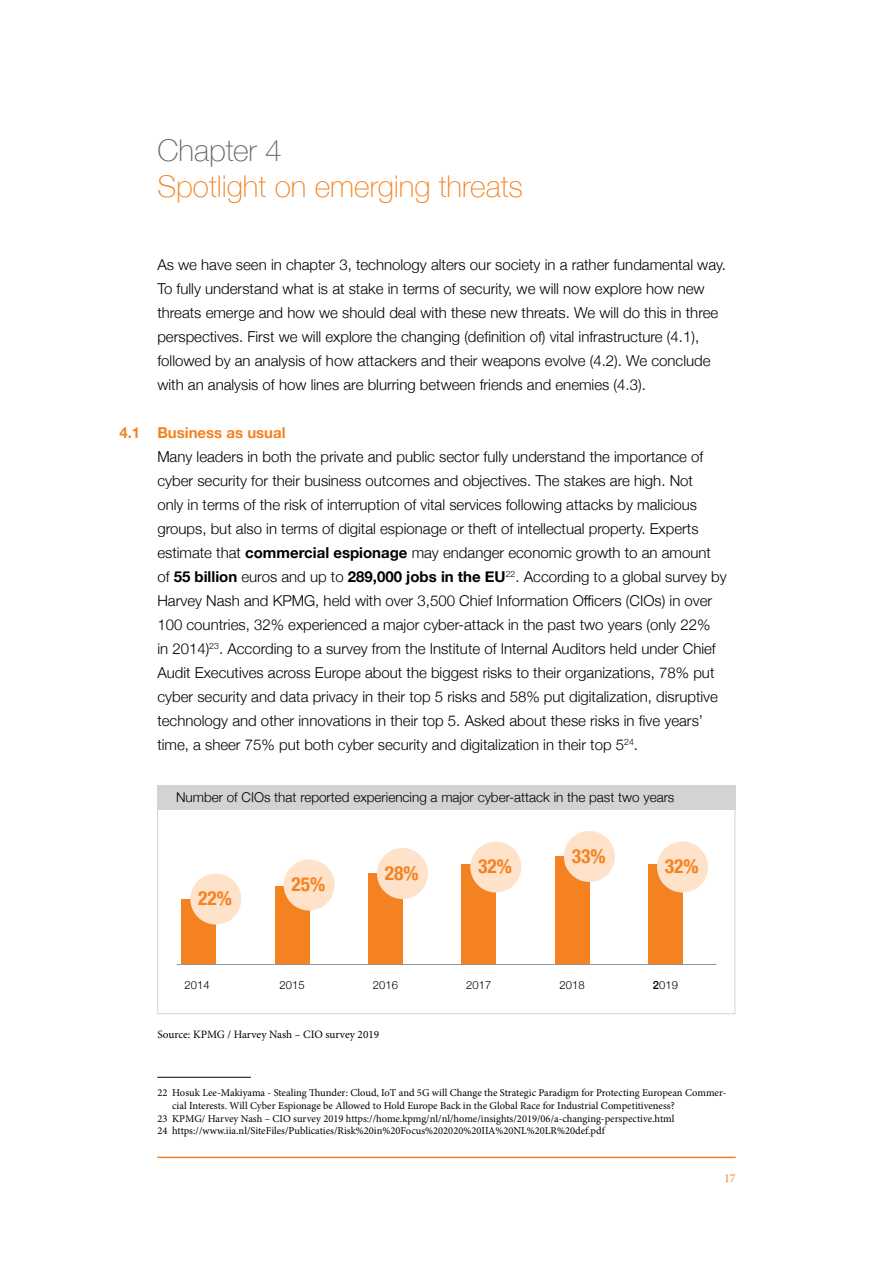
<style>
.page{position:relative;width:893px;height:1263px;background:#fff}
.page>*{position:absolute;margin:0;border:0;box-sizing:border-box;transform-origin:0 0}
.kop_chapter_1_20_pts{font:100 30px "Helvetica Neue";color:#f58220}
.kop_chapter_1_20_pts-2{font:100 30px "Helvetica Neue";color:#636466}
.t1{font:700 condensed 19.5px "Helvetica Neue";color:#f58220}
.platte_tekst_Helveti{font:300 15px/24px "Helvetica Neue";color:#000}
.platte_tekst_Helveti-2{font:700 15px "Helvetica Neue";color:#f58220}
.platte_tekst_Helveti-3{font:300 13.5px "Helvetica Neue";color:#000}
.t2{font:12px "Minion Pro";color:#f58220}
.platte_tekst_Minion{font:11.25px "Minion Pro";color:#000}
.t3{font:300 11.25px "Helvetica Neue";color:#000}
.voetnoot{font:10.5px/12.6px "Minion Pro";color:#000}
.s1{font-weight:700}
.s2{font-weight:500}
</style>
<div class="page">
<hr style="left:157px;top:1156px;width:579px;height:2px;background:#f58220">
<hr style="left:157px;top:1077px;width:94px;height:1px;background:#000">
<div style="left:157px;top:785px;width:579px;height:25px;background:#d1d3d4"></div>
<div style="left:157px;top:785px;width:578px;height:229px;border:1px solid #d1d3d4"></div>
<div style="left:182px;top:899px;width:34px;height:65px;background:#f58220"></div>
<div style="left:275px;top:886px;width:34px;height:78px;background:#f58220"></div>
<div style="left:368px;top:873px;width:34px;height:91px;background:#f58220"></div>
<div style="left:462px;top:863px;width:34px;height:101px;background:#f58220"></div>
<div style="left:555px;top:856px;width:34px;height:108px;background:#f58220"></div>
<div style="left:648px;top:863px;width:34px;height:101px;background:#f58220"></div>
<div style="left:190px;top:873px;width:51px;height:51px;background:#fee2c9;border-radius:50%"></div>
<div style="left:284px;top:859px;width:51px;height:51px;background:#fee2c9;border-radius:50%"></div>
<div style="left:377px;top:848px;width:51px;height:51px;background:#fee2c9;border-radius:50%"></div>
<div style="left:470px;top:841px;width:51px;height:51px;background:#fee2c9;border-radius:50%"></div>
<div style="left:564px;top:831px;width:51px;height:51px;background:#fee2c9;border-radius:50%"></div>
<div style="left:657px;top:841px;width:51px;height:51px;background:#fee2c9;border-radius:50%"></div>
<hr style="left:177px;top:964px;width:539px;height:1px;background:#939598">
<p class="kop_chapter_1_20_pts-2" style="left:157px;top:127px;width:126px">Chapter 4</p>
<p class="kop_chapter_1_20_pts" style="left:157px;top:163px;width:367px">Spotlight on emerging threats</p>
<p class="platte_tekst_Helveti-2" style="left:119px;top:421px;width:22px">4.1</p>
<p class="platte_tekst_Helveti" style="left:157px;top:252px;width:570px">As we have seen in chapter 3, technology alters our society in a rather fundamental way.<br>To fully understand what is at stake in terms of security, we will now explore how new threats emerge and how we should deal with these new threats. We will do this in three perspectives. First we will explore the changing (definition of) vital infrastructure (4.1), followed by an analysis of how attackers and their weapons evolve (4.2). We conclude with an analysis of how lines are blurring between friends and enemies (4.3).</p>
<p class="platte_tekst_Helveti-2" style="left:157px;top:421px;width:130px">Business as usual</p>
<p class="platte_tekst_Helveti" style="left:157px;top:444px;width:571px">Many leaders in both the private and public sector fully understand the importance of cyber security for their business outcomes and objectives. The stakes are high. Not<br>only in terms of the risk of interruption of vital services following attacks by malicious groups, but also in terms of digital espionage or theft of intellectual property. Experts estimate that <span class="s1">commercial espionage</span> may endanger economic growth to an amount of <span class="s1">55 billion</span> euros and up to <span class="s1">289,000 jobs in the EU</span><sup>22</sup>. According to a global survey by Harvey Nash and KPMG, held with over 3,500 Chief Information Officers (CIOs) in over 100 countries, 32% experienced a major cyber-attack in the past two years (only 22%<br>in 2014)<sup>23</sup>. According to a survey from the Institute of Internal Auditors held under Chief Audit Executives across Europe about the biggest risks to their organizations, 78% put cyber security and data privacy in their top 5 risks and 58% put digitalization, disruptive technology and other innovations in their top 5. Asked about these risks in five years’ time, a sheer 75% put both cyber security and digitalization in their top 5<sup>24</sup>.</p>
<p class="platte_tekst_Helveti-3" style="left:176px;top:786px;width:500px">Number of CIOs that reported experiencing a major cyber-attack in the past two years</p>
<p class="t1" style="left:198px;top:882px;width:35px">22%</p>
<p class="t1" style="left:291px;top:868px;width:35px">25%</p>
<p class="t1" style="left:385px;top:857px;width:35px">28%</p>
<p class="t1" style="left:478px;top:850px;width:35px">32%</p>
<p class="t1" style="left:572px;top:840px;width:35px">33%</p>
<p class="t1" style="left:665px;top:850px;width:35px">32%</p>
<p class="t3" style="left:185px;top:976px;width:27px">2014</p>
<p class="t3" style="left:280px;top:976px;width:27px">2015</p>
<p class="t3" style="left:373px;top:976px;width:27px">2016</p>
<p class="t3" style="left:466px;top:976px;width:27px">2017</p>
<p class="t3" style="left:560px;top:976px;width:27px">2018</p>
<p class="t3" style="left:653px;top:976px;width:27px"><span class="s2">2</span>019</p>
<p class="platte_tekst_Minion" style="left:157px;top:1027px;width:223px">Source: KPMG / Harvey Nash – CIO survey 2019</p>
<p class="voetnoot" style="left:172px;top:1087px;width:556px;text-indent:-15px">22 Hosuk Lee-Makiyama - Stealing Thunder: Cloud, IoT and 5G will Change the Strategic Paradigm for Protecting European Commer&shy;cial Interests. Will Cyber Espionage be Allowed to Hold Europe Back in the Global Race for Industrial Competitiveness?</p>
<p class="voetnoot" style="left:157px;top:1112px;width:519px">23 KPMG/ Harvey Nash – CIO survey 2019 https://home.kpmg/nl/nl/home/insights/2019/06/a-changing-perspective.html</p>
<p class="voetnoot" style="left:157px;top:1124px;width:449px">24 https://www.iia.nl/SiteFiles/Publicaties/Risk%20in%20Focus%202020%20IIA%20NL%20LR%20def.pdf</p>
<p class="t2" style="left:724px;top:1170px;width:13px">17</p>
</div>
